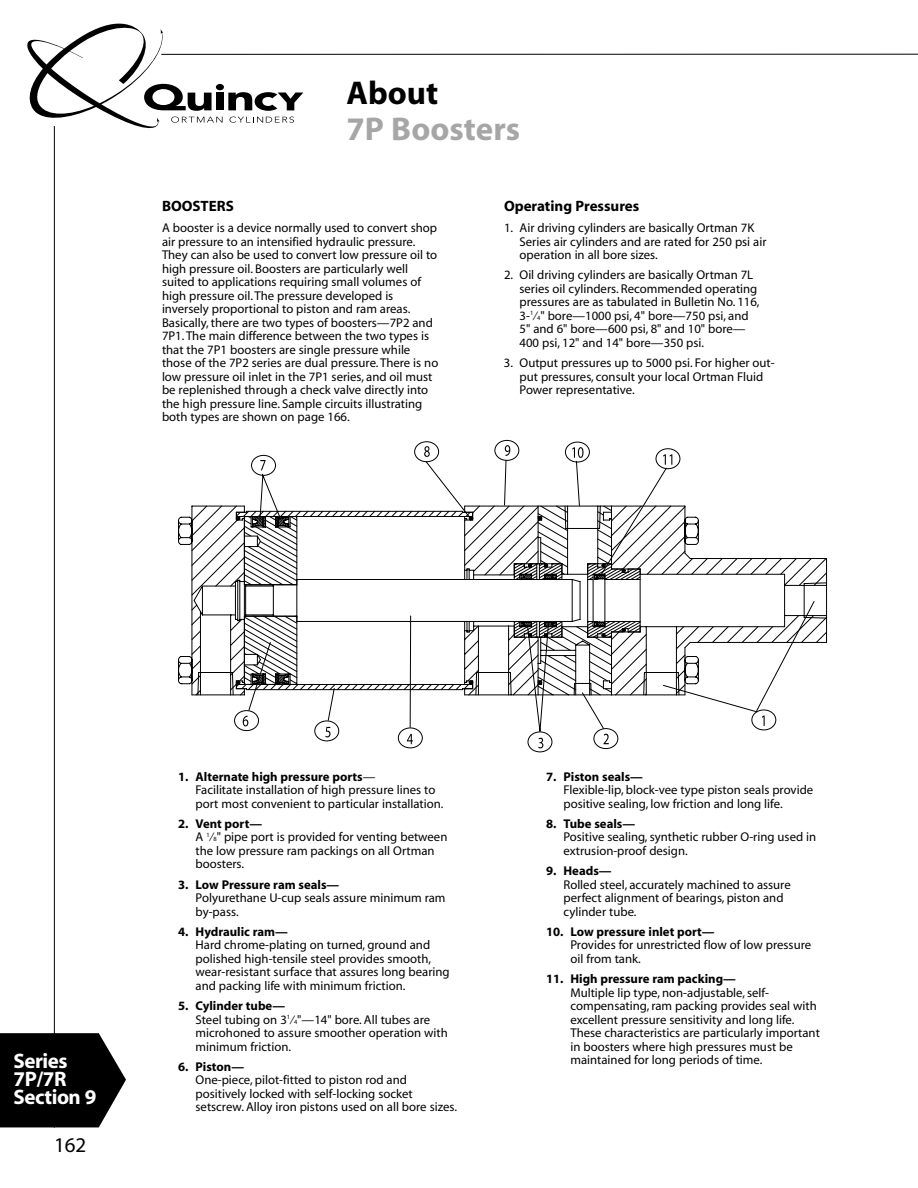
<style>
.page{position:relative;width:918px;height:1188px;background:#fff}
.page>*{position:absolute;margin:0;border:0;box-sizing:border-box;transform-origin:0 0}
.t1{font:33px "Myriad MM 700 600";color:#a6a6a6}
.t2{font:33px "Myriad MM 700 600";color:#000}
.t3{font:21px/18px "Myriad MM 700 600";letter-spacing:-.02em;color:#fff}
.t4{font:21px "Myriad MM 400 600";color:#000}
.t5{font:15px "Myriad MM 700 600";color:#000}
.t6{font:12.75px/13.5px "Myriad MM 400 600";color:#000}
.t7{font:12.75px "Myriad MM 700 600";color:#000}
.s1{font-size:6.3px}
.s2{font-family:"Myriad MM 400 600"}
</style>
<div class="page">
<svg style="left:27px;top:23px;width:276px;height:109px"></svg>
<svg style="left:0;top:1033px;width:126px;height:94px;background:#1a1a1a"></svg>
<svg style="left:191px;top:505px;width:57px;height:191px"></svg>
<svg style="left:815px;top:558px;width:13px;height:85px"></svg>
<svg style="left:235px;top:516px;width:13px;height:169px"></svg>
<div style="left:594px;top:728px;width:24px;height:21px;border:1px solid #000;border-radius:50%"></div>
<svg style="left:604px;top:734px;width:5px;height:10px"></svg>
<div style="left:528px;top:732px;width:24px;height:20px;border:1px solid #000;border-radius:50%"></div>
<svg style="left:538px;top:738px;width:5px;height:10px"></svg>
<div style="left:398px;top:728px;width:25px;height:20px;border:1px solid #000;border-radius:50%"></div>
<svg style="left:407px;top:734px;width:6px;height:10px"></svg>
<div style="left:314px;top:721px;width:25px;height:20px;border:1px solid #000;border-radius:50%"></div>
<svg style="left:325px;top:732px;width:6px;height:5px"></svg>
<div style="left:234px;top:710px;width:25px;height:21px;border:1px solid #000;border-radius:50%"></div>
<svg style="left:243px;top:716px;width:5px;height:10px"></svg>
<div style="left:251px;top:455px;width:25px;height:21px;border:1px solid #000;border-radius:50%"></div>
<div style="left:414px;top:441px;width:25px;height:21px;border:1px solid #000;border-radius:50%"></div>
<svg style="left:424px;top:446px;width:6px;height:11px"></svg>
<div style="left:495px;top:440px;width:24px;height:21px;border:1px solid #000;border-radius:50%"></div>
<svg style="left:505px;top:445px;width:5px;height:11px"></svg>
<div style="left:565px;top:442px;width:25px;height:20px;border:1px solid #000;border-radius:50%"></div>
<svg style="left:572px;top:447px;width:11px;height:11px"></svg>
<div style="left:656px;top:448px;width:24px;height:21px;border:1px solid #000;border-radius:50%"></div>
<svg style="left:663px;top:454px;width:9px;height:5px"></svg>
<svg style="left:248px;top:459px;width:567px;height:273px"></svg>
<h1 class="t2" style="left:346px;top:81px;width:93px">About</h1>
<h1 class="t1" style="left:346px;top:117px;width:175px">7P Boosters</h1>
<p class="t5" style="left:162px;top:200px;width:73px">BOOSTERS</p>
<p class="t6" style="left:162px;top:222px;width:278px">A booster is a device normally used to convert shop air pressure to an intensified hydraulic pressure.<br>They can also be used to convert low pressure oil to high pressure oil. Boosters are particularly well suited to applications requiring small volumes of high pressure oil. The pressure developed is inversely proportional to piston and ram areas.<br>Basically, there are two types of boosters—7P2 and 7P1. The main difference between the two types is that the 7P1 boosters are single pressure while those of the 7P2 series are dual pressure. There is no low pressure oil inlet in the 7P1 series, and oil must be replenished through a check valve directly into the high pressure line. Sample circuits illustrating both types are shown on page 166.</p>
<p class="t5" style="left:504px;top:200px;width:137px">Operating Pressures</p>
<p class="t6" style="left:520px;top:222px;width:249px;text-indent:-16px">1. Air driving cylinders are basically Ortman 7K<br>Series air cylinders and are rated for 250 psi air operation in all bore sizes.</p>
<p class="t6" style="left:520px;top:270px;width:242px;text-indent:-16px">2. Oil driving cylinders are basically Ortman 7L series oil cylinders. Recommended operating pressures are as tabulated in Bulletin No. 116, 3-<sup>1</sup>⁄<span class="s1">4</span>" bore—1000 psi, 4" bore—750 psi, and 5" and 6" bore—600 psi, 8" and 10" bore— 400 psi, 12" and 14" bore—350 psi.</p>
<p class="t6" style="left:520px;top:357px;width:257px;text-indent:-16px">3. Output pressures up to 5000 psi. For higher out&shy;put pressures, consult your local Ortman Fluid<br>Power representative.</p>
<h2 class="t3" style="left:14px;top:1054px;width:84px">Series<br>7P/7R<br>Section 9</h2>
<h2 class="t4" style="left:54px;top:1137px;width:34px">162</h2>
<p class="t7" style="left:178px;top:772px;width:199px">1. Alternate high pressure ports<span class="s2">—</span></p>
<p class="t6" style="left:196px;top:784px;width:249px">Facilitate installation of high pressure lines to port most convenient to particular installation.</p>
<p class="t7" style="left:178px;top:819px;width:86px">2. Vent port—</p>
<p class="t6" style="left:196px;top:832px;width:253px">A <sup>1</sup>⁄<span class="s1">8</span>" pipe port is provided for venting between the low pressure ram packings on all Ortman boosters.</p>
<p class="t7" style="left:178px;top:880px;width:163px">3. Low Pressure ram seals—</p>
<p class="t6" style="left:196px;top:892px;width:252px">Polyurethane U-cup seals assure minimum ram by-pass.</p>
<p class="t7" style="left:178px;top:927px;width:111px">4. Hydraulic ram—</p>
<p class="t6" style="left:196px;top:940px;width:256px">Hard chrome-plating on turned, ground and polished high-tensile steel provides smooth, wear-resistant surface that assures long bearing and packing life with minimum friction.</p>
<p class="t7" style="left:178px;top:1001px;width:108px">5. Cylinder tube—</p>
<p class="t6" style="left:196px;top:1014px;width:254px">Steel tubing on 3<sup>1</sup>⁄<span class="s1">4</span>"—14" bore. All tubes are microhoned to assure smoother operation with minimum friction.</p>
<p class="t7" style="left:178px;top:1062px;width:68px">6. Piston—</p>
<p class="t6" style="left:196px;top:1075px;width:263px">One-piece, pilot-fitted to piston rod and positively locked with self-locking socket setscrew. Alloy iron pistons used on all bore sizes.</p>
<p class="t7" style="left:546px;top:772px;width:98px">7. Piston seals—</p>
<p class="t6" style="left:563px;top:784px;width:251px">Flexible-lip, block-vee type piston seals provide positive sealing, low friction and long life.</p>
<p class="t7" style="left:546px;top:819px;width:91px">8. Tube seals—</p>
<p class="t6" style="left:563px;top:832px;width:254px">Positive sealing, synthetic rubber O-ring used in extrusion-proof design.</p>
<p class="t7" style="left:546px;top:866px;width:67px">9. Heads—</p>
<p class="t6" style="left:563px;top:879px;width:229px">Rolled steel, accurately machined to assure perfect alignment of bearings, piston and cylinder tube.</p>
<p class="t7" style="left:546px;top:927px;width:170px">10. Low pressure inlet port—</p>
<p class="t6" style="left:570px;top:940px;width:242px">Provides for unrestricted flow of low pressure oil from tank.</p>
<p class="t7" style="left:546px;top:974px;width:191px">11. High pressure ram packing—</p>
<p class="t6" style="left:570px;top:987px;width:251px">Multiple lip type, non-adjustable, self&shy;compensating, ram packing provides seal with excellent pressure sensitivity and long life.<br>These characteristics are particularly important in boosters where high pressures must be maintained for long periods of time.</p>
</div>
